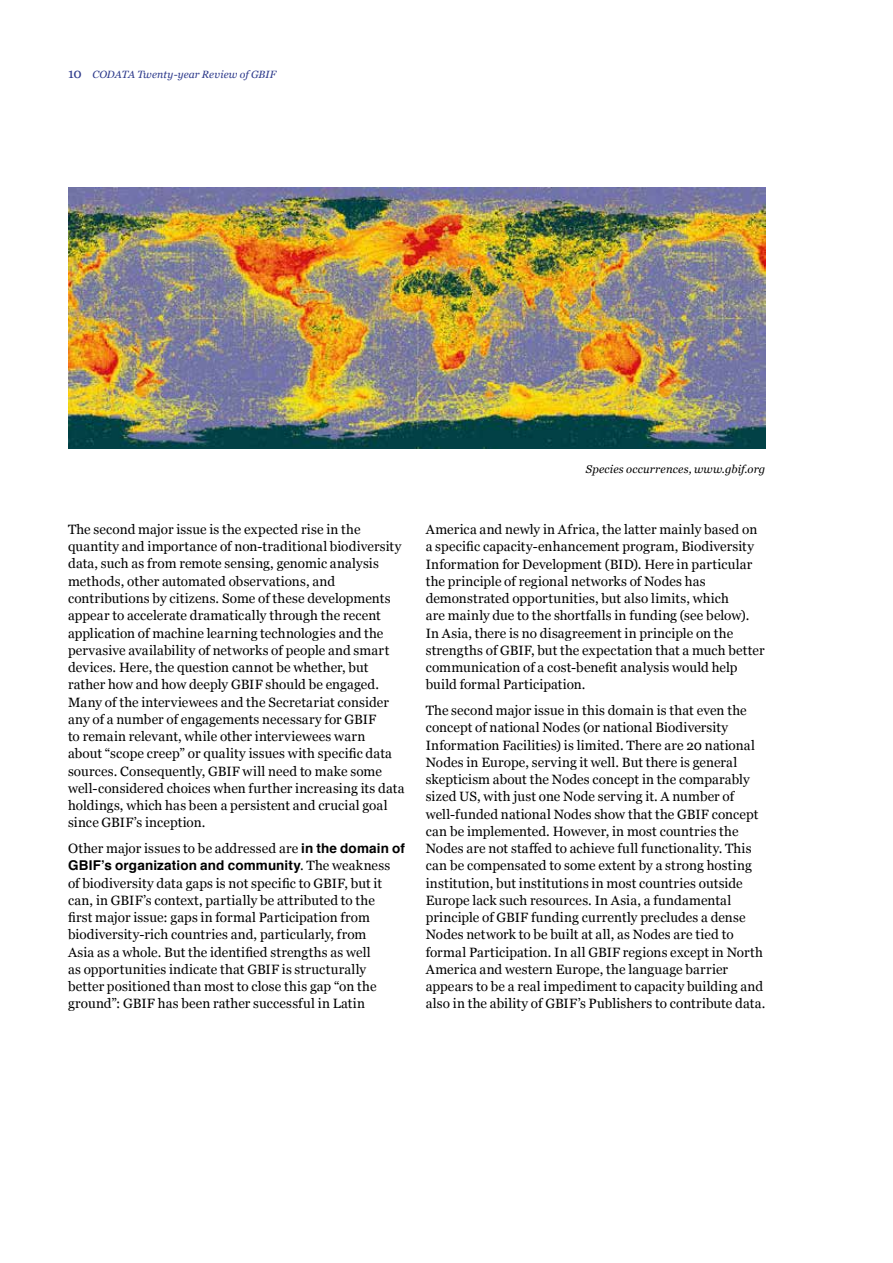
<style>
.page{position:relative;width:893px;height:1263px;background:#fff}
.page>*{position:absolute;margin:0;border:0;box-sizing:border-box;transform-origin:0 0}
.t1{font:13.5px/17.2px "Georgia";letter-spacing:.01em;color:#000}
.t2{font:700 13.5px "Helvetica";letter-spacing:.01em;color:#000}
.t3{font:italic 11.25px "Georgia";letter-spacing:.015em;color:#000}
.t4{font:italic 10.5px "Georgia";letter-spacing:.01em;color:#2b388a}
.s1{font-style:normal;font-size:13.5px}
.s2{font-family:"Helvetica";font-weight:700}
.s3{font-family:"Georgia";font-weight:400}
</style>
<div class="page">
<img style="left:68px;top:187px;width:697px;height:261px">
<p class="t4" style="left:68px;top:67px;width:209px"><span class="s1">10</span> CODATA Twenty-year Review of GBIF</p>
<p class="t1" style="left:68px;top:520px;width:338px">The second major issue is the expected rise in the quantity and importance of non-traditional biodiversity data, such as from remote sensing, genomic analysis methods, other automated observations, and contributions by citizens. Some of these developments appear to accelerate dramatically through the recent application of machine learning technologies and the pervasive availability of networks of people and smart devices. Here, the question cannot be whether, but rather how and how deeply GBIF should be engaged.<br>Many of the interviewees and the Secretariat consider any of a number of engagements necessary for GBIF<br>to remain relevant, while other interviewees warn<br>about “scope creep” or quality issues with specific data sources. Consequently, GBIF will need to make some well-considered choices when further increasing its data holdings, which has been a persistent and crucial goal since GBIF’s inception.</p>
<p class="t1" style="left:68px;top:839px;width:338px">Other major issues to be addressed are <span class="s2">in the domain of</span></p>
<p class="t2" style="left:68px;top:855px;width:324px">GBIF’s organization and community<span class="s3">. The weakness</span></p>
<p class="t1" style="left:68px;top:874px;width:315px">of biodiversity data gaps is not specific to GBIF, but it can, in GBIF’s context, partially be attributed to the first major issue: gaps in formal Participation from biodiversity-rich countries and, particularly, from Asia as a whole. But the identified strengths as well as opportunities indicate that GBIF is structurally better positioned than most to close this gap “on the ground”: GBIF has been rather successful in Latin</p>
<p class="t3" style="left:586px;top:461px;width:181px">Species occurrences, www.gbif.org</p>
<p class="t1" style="left:426px;top:520px;width:340px">America and newly in Africa, the latter mainly based on a specific capacity-enhancement program, Biodiversity Information for Development (BID). Here in particular the principle of regional networks of Nodes has demonstrated opportunities, but also limits, which<br>are mainly due to the shortfalls in funding (see below).<br>In Asia, there is no disagreement in principle on the strengths of GBIF, but the expectation that a much better communication of a cost-benefit analysis would help build formal Participation.</p>
<p class="t1" style="left:426px;top:701px;width:341px">The second major issue in this domain is that even the concept of national Nodes (or national Biodiversity Information Facilities) is limited. There are 20 national Nodes in Europe, serving it well. But there is general skepticism about the Nodes concept in the comparably sized US, with just one Node serving it. A number of well-funded national Nodes show that the GBIF concept can be implemented. However, in most countries the Nodes are not staffed to achieve full functionality. This can be compensated to some extent by a strong hosting institution, but institutions in most countries outside Europe lack such resources. In Asia, a fundamental principle of GBIF funding currently precludes a dense Nodes network to be built at all, as Nodes are tied to formal Participation. In all GBIF regions except in North America and western Europe, the language barrier appears to be a real impediment to capacity building and also in the ability of GBIF’s Publishers to contribute data.</p>
</div>
